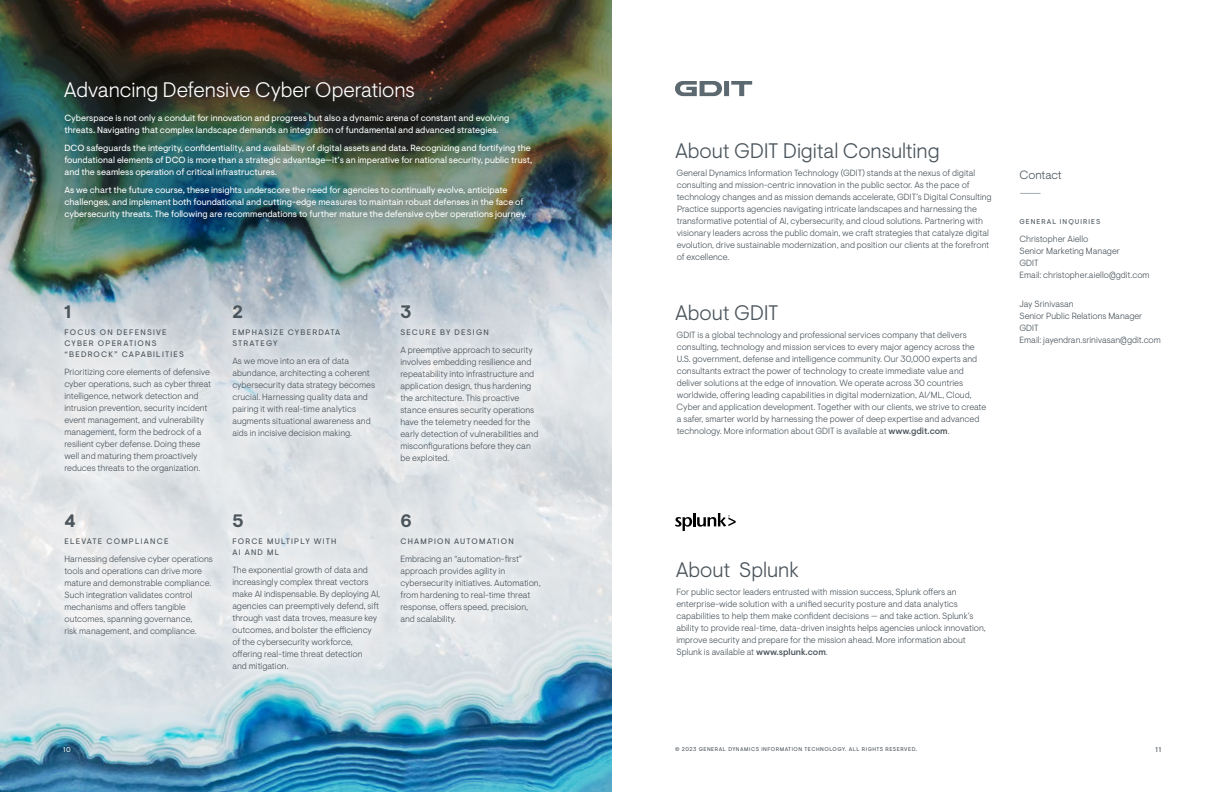
<style>
.page{position:relative;width:1224px;height:792px;background:#fff}
.page>*{position:absolute;margin:0;border:0;box-sizing:border-box;transform-origin:0 0}
.t1{font:300 21px "Visuelt Pro";color:#4a545b}
.t2{font:300 21px "Visuelt Pro";letter-spacing:-.005em;color:#fff}
.t3{font:700 18px "Visuelt Pro";color:#4a545b}
.t4{font:300 12px "Visuelt Pro";letter-spacing:-.01em;color:#4a545b}
.t5{font:300 9px/12px "Visuelt Pro";color:#4a545b}
.t6{font:9px/12px "Visuelt Pro";color:#fff}
.t7{font:8px/11px "Visuelt Pro";letter-spacing:.15em;color:#4a545b}
.t8{font:7px "Visuelt Pro";letter-spacing:.15em;color:#4a545b}
.t9{font:7px "Visuelt Pro";color:#fff}
.t10{font:5.5px "Visuelt Pro";letter-spacing:.1em;color:#4a545b}
.s1{font-weight:500}
</style>
<div class="page">
<svg style="left:0;top:400px;width:612px;height:392px;background:#a0c1d2"></svg>
<img style="left:0;top:0;width:612px;height:400px">
<div style="left:41px;top:56px;width:515px;height:185px;background:#0e1228;opacity:.26"></div>
<div style="left:49px;top:313px;width:178px;height:175px;background:#fff;opacity:.8"></div>
<div style="left:49px;top:522px;width:180px;height:129px;background:#fff;opacity:.8"></div>
<div style="left:217px;top:313px;width:174px;height:140px;background:#fff;opacity:.8"></div>
<div style="left:217px;top:522px;width:179px;height:164px;background:#fff;opacity:.8"></div>
<div style="left:385px;top:313px;width:169px;height:165px;background:#fff;opacity:.8"></div>
<div style="left:385px;top:522px;width:171px;height:117px;background:#e6e9eb"></div>
<div style="left:49px;top:289px;width:38px;height:45px;background:#fff;opacity:.8"></div>
<div style="left:50px;top:498px;width:41px;height:45px;background:#fff;opacity:.8"></div>
<div style="left:218px;top:289px;width:41px;height:45px;background:#fff;opacity:.8"></div>
<div style="left:217px;top:498px;width:42px;height:45px;background:#e5e8eb"></div>
<div style="left:385px;top:289px;width:42px;height:45px;background:#fff;opacity:.8"></div>
<div style="left:385px;top:498px;width:43px;height:45px;background:#e2e5e7"></div>
<svg style="left:675px;top:81px;width:77px;height:15px"></svg>
<svg style="left:675px;top:513px;width:61px;height:18px"></svg>
<svg style="left:1020px;top:193px;width:21px;height:1px"></svg>
<h1 class="t2" style="left:64px;top:77px;width:353px">Advancing Defensive Cyber Operations</h1>
<p class="t6" style="left:64px;top:112px;width:446px">Cyberspace is not only a conduit for innovation and progress but also a dynamic arena of constant and evolving threats. Navigating that complex landscape demands an integration of fundamental and advanced strategies.</p>
<p class="t6" style="left:64px;top:142px;width:469px">DCO safeguards the integrity, confidentiality, and availability of digital assets and data. Recognizing and fortifying the foundational elements of DCO is more than a strategic advantage—it’s an imperative for national security, public trust, and the seamless operation of critical infrastructures.</p>
<p class="t6" style="left:64px;top:184px;width:464px">As we chart the future course, these insights underscore the need for agencies to continually evolve, anticipate challenges, and implement both foundational and cutting-edge measures to maintain robust defenses in the face of cybersecurity threats. The following are recommendations to further mature the defensive cyber operations journey.</p>
<h2 class="t3" style="left:64px;top:301px;width:8px">1</h2>
<p class="t7" style="left:64px;top:327px;width:121px">FOCUS ON DEFENSIVE<br>CYBER OPERATIONS “BEDROCK” CAPABILITIES</p>
<p class="t5" style="left:64px;top:366px;width:148px">Prioritizing core elements of defensive cyber operations, such as cyber threat intelligence, network detection and intrusion prevention, security incident event management, and vulnerability management, form the bedrock of a resilient cyber defense. Doing these well and maturing them proactively reduces threats to the organization.</p>
<h2 class="t3" style="left:64px;top:510px;width:13px">4</h2>
<p class="t7" style="left:64px;top:536px;width:106px">ELEVATE COMPLIANCE</p>
<p class="t5" style="left:64px;top:553px;width:150px">Harnessing defensive cyber operations tools and operations can drive more mature and demonstrable compliance.<br>Such integration validates control mechanisms and offers tangible outcomes, spanning governance,<br>risk management, and compliance.</p>
<h2 class="t3" style="left:232px;top:301px;width:12px">2</h2>
<p class="t7" style="left:232px;top:327px;width:109px">EMPHASIZE CYBERDATA<br>STRATEGY</p>
<p class="t5" style="left:232px;top:355px;width:144px">As we move into an era of data abundance, architecting a coherent cybersecurity data strategy becomes crucial. Harnessing quality data and pairing it with real-time analytics augments situational awareness and aids in incisive decision making.</p>
<h2 class="t3" style="left:232px;top:510px;width:13px">5</h2>
<p class="t7" style="left:232px;top:536px;width:105px">FORCE MULTIPLY WITH<br>AI AND ML</p>
<p class="t5" style="left:232px;top:564px;width:149px">The exponential growth of data and increasingly complex threat vectors make AI indispensable. By deploying AI, agencies can preemptively defend, sift through vast data troves, measure key outcomes, and bolster the efficiency of the cybersecurity workforce, offering real-time threat detection<br>and mitigation.</p>
<h2 class="t3" style="left:400px;top:301px;width:13px">3</h2>
<p class="t7" style="left:400px;top:327px;width:90px">SECURE BY DESIGN</p>
<p class="t5" style="left:400px;top:344px;width:139px">A preemptive approach to security involves embedding resilience and repeatability into infrastructure and application design, thus hardening the architecture. This proactive stance ensures security operations have the telemetry needed for the early detection of vulnerabilities and misconfigurations before they can be exploited.</p>
<h2 class="t3" style="left:400px;top:510px;width:13px">6</h2>
<p class="t7" style="left:400px;top:536px;width:115px">CHAMPION AUTOMATION</p>
<p class="t5" style="left:400px;top:553px;width:142px">Embracing an “automation-first” approach provides agility in cybersecurity initiatives. Automation, from hardening to real-time threat response, offers speed, precision, and scalability.</p>
<h1 class="t1" style="left:675px;top:139px;width:266px">About GDIT Digital Consulting</h1>
<p class="t5" style="left:677px;top:167px;width:317px">General Dynamics Information Technology (GDIT) stands at the nexus of digital consulting and mission-centric innovation in the public sector. As the pace of technology changes and as mission demands accelerate, GDIT’s Digital Consulting Practice supports agencies navigating intricate landscapes and harnessing the transformative potential of AI, cybersecurity, and cloud solutions. Partnering with visionary leaders across the public domain, we craft strategies that catalyze digital evolution, drive sustainable modernization, and position our clients at the forefront of excellence.</p>
<h1 class="t1" style="left:675px;top:301px;width:105px">About GDIT</h1>
<p class="t5" style="left:677px;top:329px;width:311px">GDIT is a global technology and professional services company that delivers consulting, technology and mission services to every major agency across the U.S. government, defense and intelligence community. Our 30,000 experts and consultants extract the power of technology to create immediate value and deliver solutions at the edge of innovation. We operate across 30 countries worldwide, offering leading capabilities in digital modernization, AI/ML, Cloud, Cyber and application development. Together with our clients, we strive to create a safer, smarter world by harnessing the power of deep expertise and advanced technology. More information about GDIT is available at <span class="s1">www.gdit.com</span>.</p>
<h3 class="t4" style="left:1019px;top:167px;width:44px">Contact</h3>
<p class="t8" style="left:1019px;top:217px;width:82px">GENERAL INQUIRIES</p>
<p class="t5" style="left:1019px;top:233px;width:132px">Christopher Aiello<br>Senior Marketing Manager<br>GDIT<br>Email: christopher.aiello@gdit.com</p>
<p class="t5" style="left:1019px;top:298px;width:143px">Jay Srinivasan<br>Senior Public Relations Manager<br>GDIT<br>Email: jayendran.srinivasan@gdit.com</p>
<h1 class="t1" style="left:676px;top:557px;width:125px">About Splunk</h1>
<p class="t5" style="left:676px;top:586px;width:311px">For public sector leaders entrusted with mission success, Splunk offers an enterprise-wide solution with a unified security posture and data analytics capabilities to help them make confident decisions — and take action. Splunk’s ability to provide real-time, data-driven insights helps agencies unlock innovation, improve security and prepare for the mission ahead. More information about Splunk is available at <span class="s1">www.splunk.com</span>.</p>
<p class="t9" style="left:63px;top:746px;width:9px">10</p>
<p class="t10" style="left:675px;top:746px;width:244px">© 2023 GENERAL DYNAMICS INFORMATION TECHNOLOGY. ALL RIGHTS RESERVED.</p>
<p class="t8" style="left:1155px;top:746px;width:7px">11</p>
</div>
